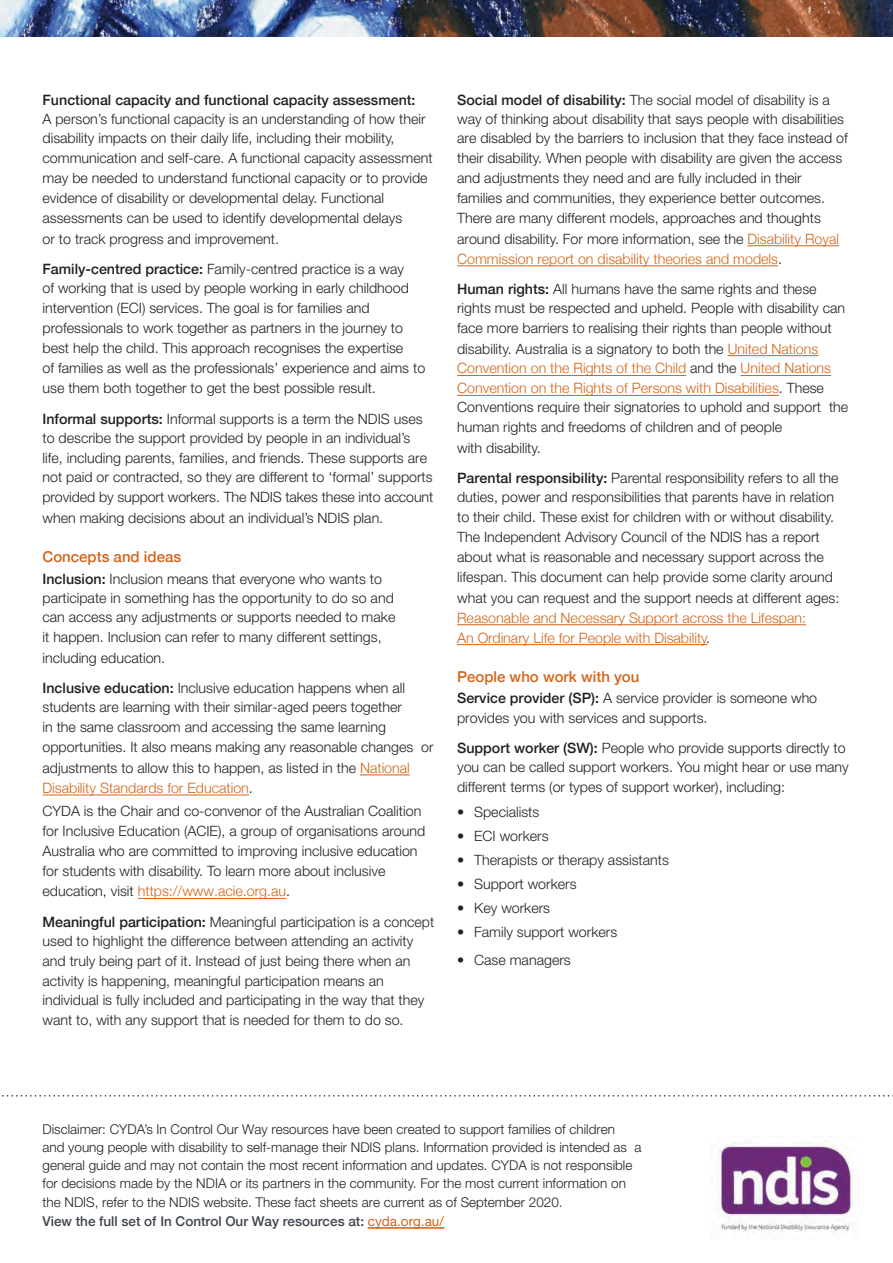
<style>
.page{position:relative;width:893px;height:1263px;background:#fff}
.page>*{position:absolute;margin:0;border:0;box-sizing:border-box;transform-origin:0 0}
.Bullet_lead_in{font:500 15px "Helvetica Neue";color:#d3641a}
.Body_copy{font:500 15px "Helvetica Neue";color:#d3641a}
.Body_copy-2{font:300 14.25px/19.8px "Helvetica Neue LT Pro";color:#231f20}
.Bullet_lead_in-2{font:300 14.25px/20px "Helvetica Neue LT Pro";color:#231f20}
.Bullet{font:300 14.25px "Helvetica Neue LT Pro";color:#231f20}
.t1{font:300 13.5px/18px "Helvetica Neue LT Pro";color:#231f20}
.s1{font-family:"Helvetica Neue";font-weight:500}
.s2{font-family:"Helvetica Neue";color:#d3641a}
.s3{font-family:"Helvetica Neue"}
.s4{font-family:"Helvetica Neue";font-weight:500;color:#3e444f}
.s5{font-family:"Helvetica Neue";font-weight:400;color:#d3641a}
</style>
<div class="page">
<img style="left:0;top:0;width:893px;height:36px">
<svg style="left:2px;top:1095px;width:891px;height:1px"></svg>
<img style="left:716px;top:1141px;width:138px;height:92px">
<hr style="left:360px;top:774px;width:50px;height:1px;background:#d3641a">
<hr style="left:43px;top:795px;width:206px;height:1px;background:#d3641a">
<hr style="left:138px;top:898px;width:148px;height:1px;background:#d3641a">
<hr style="left:747px;top:245px;width:92px;height:1px;background:#d3641a">
<hr style="left:457px;top:265px;width:321px;height:1px;background:#d3641a">
<hr style="left:728px;top:355px;width:90px;height:1px;background:#d3641a">
<hr style="left:457px;top:375px;width:229px;height:1px;background:#d3641a">
<hr style="left:741px;top:375px;width:90px;height:1px;background:#d3641a">
<hr style="left:457px;top:395px;width:322px;height:1px;background:#d3641a">
<hr style="left:457px;top:624px;width:349px;height:1px;background:#d3641a">
<hr style="left:457px;top:644px;width:251px;height:1px;background:#d3641a">
<hr style="left:368px;top:1228px;width:76px;height:1px;background:#d3641a">
<p class="Body_copy-2" style="left:43px;top:89px;width:392px"><span class="s1">Functional capacity and functional capacity assessment:<br></span>A person’s functional capacity is an understanding of how their disability impacts on their daily life, including their mobility, communication and self-care. A functional capacity assessment may be needed to understand functional capacity or to provide evidence of disability or developmental delay. Functional assessments can be used to identify developmental delays<br>or to track progress and improvement.</p>
<p class="Body_copy-2" style="left:43px;top:259px;width:384px"><span class="s1">Family-centred practice:</span> Family-centred practice is a way<br>of working that is used by people working in early childhood intervention (ECI) services. The goal is for families and professionals to work together as partners in the journey to best help the child. This approach recognises the expertise<br>of families as well as the professionals’ experience and aims to use them both together to get the best possible result.</p>
<p class="Body_copy-2" style="left:43px;top:408px;width:392px"><span class="s1">Informal supports:</span> Informal supports is a term the NDIS uses to describe the support provided by people in an individual’s life, including parents, families, and friends. These supports are not paid or contracted, so they are different to ‘formal’ supports provided by support workers. The NDIS takes these into account when making decisions about an individual’s NDIS plan.</p>
<p class="Body_copy" style="left:43px;top:545px;width:140px">Concepts and ideas</p>
<p class="Body_copy-2" style="left:43px;top:568px;width:354px"><span class="s1">Inclusion:</span> Inclusion means that everyone who wants to participate in something has the opportunity to do so and can access any adjustments or supports needed to make it happen. Inclusion can refer to many different settings, including education.</p>
<p class="Body_copy-2" style="left:43px;top:678px;width:393px"><span class="s1">Inclusive education:</span> Inclusive education happens when all students are learning with their similar-aged peers together<br>in the same classroom and accessing the same learning opportunities. It also means making any reasonable changes or adjustments to allow this to happen, as listed in the <span class="s2">National Disability Standards for Education</span><span class="s3">.</span></p>
<p class="Body_copy-2" style="left:43px;top:800px;width:384px">CYDA is the Chair and co-convenor of the Australian Coalition for Inclusive Education (ACIE), a group of organisations around Australia who are committed to improving inclusive education for students with disability. To learn more about inclusive education, visit <span class="s2">https://www.acie.org.au</span><span class="s3">.</span></p>
<p class="Body_copy-2" style="left:43px;top:912px;width:393px"><span class="s1">Meaningful participation:</span> Meaningful participation is a concept used to highlight the difference between attending an activity and truly being part of it. Instead of just being there when an activity is happening, meaningful participation means an individual is fully included and participating in the way that they want to, with any support that is needed for them to do so.</p>
<p class="Bullet_lead_in-2" style="left:457px;top:89px;width:392px"><span class="s1">Social model of disability:</span> The social model of disability is a way of thinking about disability that says people with disabilities are disabled by the barriers to inclusion that they face instead of their disability. When people with disability are given the access and adjustments they need and are fully included in their families and communities, they experience better outcomes.<br>There are many different models, approaches and thoughts around disability. For more information, see the <span class="s2">Disability Royal Commission report on disability theories and models</span><span class="s3">.</span></p>
<p class="Bullet_lead_in-2" style="left:457px;top:279px;width:393px"><span class="s1">Human rights:</span> All humans have the same rights and these rights must be respected and upheld. People with disability can face more barriers to realising their rights than people without disability. Australia is a signatory to both the <span class="s2">United Nations Convention on the Rights of the Child</span> and the <span class="s2">United Nations Convention on the Rights of Persons with Disabilities</span><span class="s3">.</span> These Conventions require their signatories to uphold and support the human rights and freedoms of children and of people<br>with disability.</p>
<p class="Bullet_lead_in-2" style="left:457px;top:468px;width:384px"><span class="s1">Parental responsibility:</span> Parental responsibility refers to all the duties, power and responsibilities that parents have in relation to their child. These exist for children with or without disability.<br>The Independent Advisory Council of the NDIS has a report about what is reasonable and necessary support across the lifespan. This document can help provide some clarity around what you can request and the support needs at different ages:<br><span class="s2">Reasonable and Necessary Support across the Lifespan:<br>An Ordinary Life for People with Disability</span><span class="s3">.</span></p>
<p class="Bullet_lead_in" style="left:457px;top:664px;width:184px">People who work with you</p>
<p class="Bullet_lead_in-2" style="left:457px;top:688px;width:362px"><span class="s1">Service provider (SP):</span> A service provider is someone who provides you with services and supports.</p>
<p class="Bullet_lead_in-2" style="left:457px;top:738px;width:393px;line-height:19.4px"><span class="s1">Support worker (SW):</span> People who provide supports directly to you can be called support workers. You might hear or use many different terms (or types of support worker), including:</p>
<p class="Bullet" style="left:457px;top:803px;width:84px"><span class="s3">•</span> Specialists</p>
<p class="Bullet" style="left:457px;top:827px;width:93px"><span class="s3">•</span> ECI workers</p>
<p class="Bullet" style="left:457px;top:851px;width:213px"><span class="s3">•</span> Therapists or therapy assistants</p>
<p class="Bullet" style="left:457px;top:875px;width:121px"><span class="s3">•</span> Support workers</p>
<p class="Bullet" style="left:457px;top:899px;width:95px"><span class="s3">•</span> Key workers</p>
<p class="Bullet" style="left:457px;top:924px;width:162px"><span class="s3">•</span> Family support workers</p>
<p class="Bullet" style="left:457px;top:951px;width:115px"><span class="s3">•</span> Case managers</p>
<p class="t1" style="left:43px;top:1120px;width:601px">Disclaimer: CYDA’s In Control Our Way resources have been created to support families of children<br>and young people with disability to self-manage their NDIS plans. Information provided is intended as a general guide and may not contain the most recent information and updates. CYDA is not responsible for decisions made by the NDIA or its partners in the community. For the most current information on</p>
<p class="t1" style="left:43px;top:1193px;width:522px">the NDIS, refer to the NDIS website. These fact sheets are current as of September 2020.<br><span class="s4">View the full set of In Control Our Way resources at:</span> <span class="s5">cyda.org.au/</span></p>
</div>
